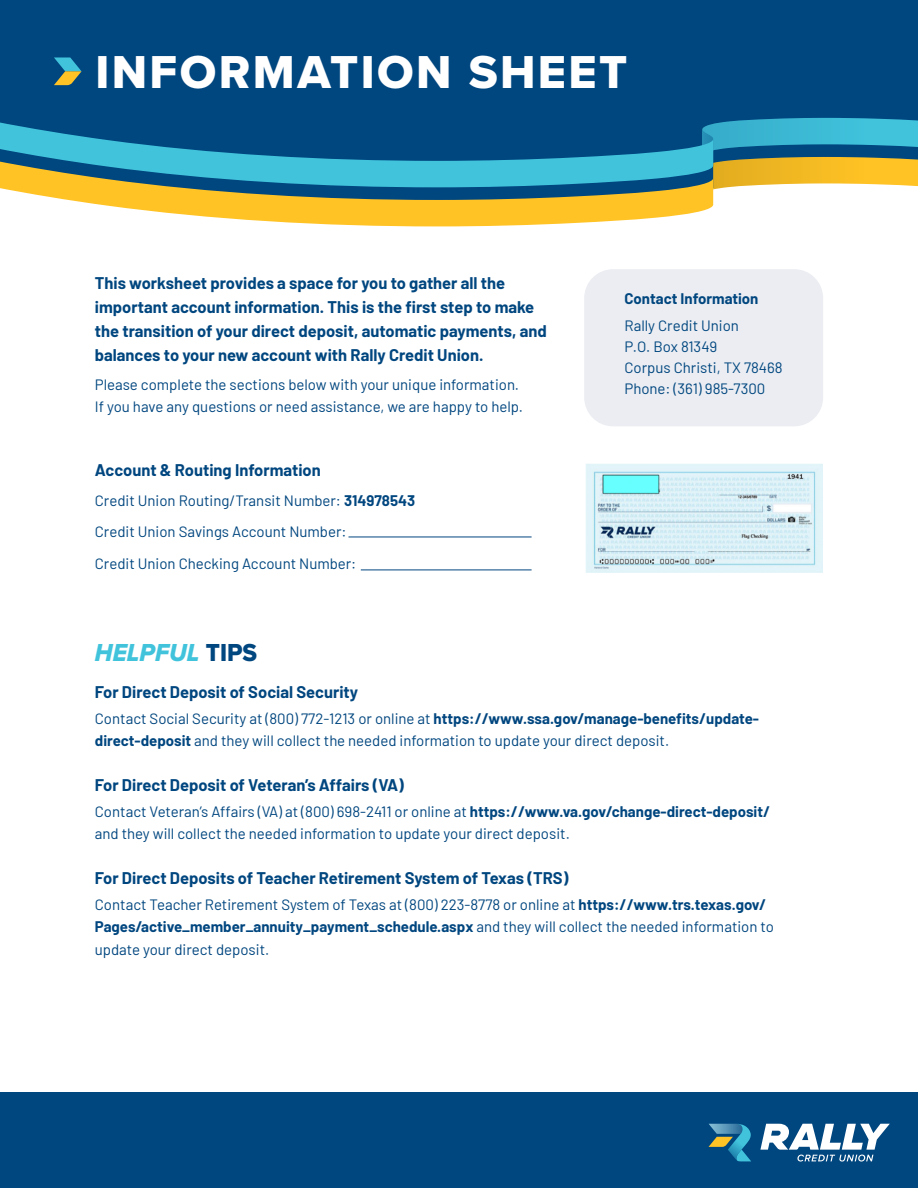
<style>
.page{position:relative;width:918px;height:1188px;background:#fff}
.page>*{position:absolute;margin:0;border:0;box-sizing:border-box;transform-origin:0 0}
.t1{font:47.85px "Proxima Nova Extrabld";letter-spacing:.05em;color:#fff}
.t2{font:25.5px "Proxima Nova Extrabld It";color:#41c3dc;scale:.94 1}
.t3{font:700 16.5px/24px "Barlow";color:#00467f}
.t4{font:15px/22.5px "Barlow";color:#00467f}
.t5{font:700 15px "Barlow";color:#00467f}
.s1{font-weight:700}
.s2{font-family:"Proxima Nova Extrabld";color:#00467f}
</style>
<div class="page">
<div style="left:0;top:0;width:918px;height:121px;background:#00467f"></div>
<svg style="left:0;top:187px;width:702px;height:39px;fill:#ffc325"></svg>
<svg style="left:0;top:121px;width:702px;height:66px;background:#257da0"></svg>
<svg style="left:702px;top:118px;width:216px;height:93px"></svg>
<svg style="left:54px;top:57px;width:28px;height:28px"></svg>
<div style="left:584px;top:269px;width:239px;height:157px;background:#ebedf2;border-radius:29px"></div>
<img style="left:586px;top:464px;width:236px;height:109px">
<hr style="left:349px;top:537px;width:183px;height:1px;background:#00467f">
<hr style="left:361px;top:570px;width:171px;height:1px;background:#00467f">
<div style="left:0;top:1093px;width:918px;height:95px;background:#00467f"></div>
<svg style="left:709px;top:1124px;width:42px;height:37px"></svg>
<svg style="left:760px;top:1124px;width:130px;height:38px"></svg>
<h1 class="t1" style="left:95px;top:36px;width:533px">INFORMATION SHEET</h1>
<p class="t3" style="left:95px;top:270px;width:454px">This worksheet provides a space for you to gather all the important account information. This is the first step to make the transition of your direct deposit, automatic payments, and balances to your new account with Rally Credit Union.</p>
<p class="t4" style="left:95px;top:372px;width:430px">Please complete the sections below with your unique information.<br>If you have any questions or need assistance, we are happy to help.</p>
<p class="t3" style="left:95px;top:457px;width:227px">Account &amp; Routing Information</p>
<p class="t4" style="left:95px;top:488px;width:322px">Credit Union Routing/Transit Number: <span class="s1">314978543</span></p>
<p class="t4" style="left:95px;top:514px;width:263px;line-height:32px">Credit Union Savings Account Number:<br>Credit Union Checking Account Number:</p>
<p class="t5" style="left:625px;top:288px;width:135px">Contact Information</p>
<p class="t4" style="left:625px;top:314px;width:160px;line-height:21px">Rally Credit Union<br>P.O. Box 81349<br>Corpus Christi, TX 78468<br>Phone: (361) 985-7300</p>
<h2 class="t2" style="left:95px;top:633px;width:174px">HELPFUL <span class="s2">TIPS</span></h2>
<p class="t3" style="left:95px;top:679px;width:265px">For Direct Deposit of Social Security</p>
<p class="t4" style="left:95px;top:706px;width:666px">Contact Social Security at (800) 772-1213 or online at <span class="s1">https://www.ssa.gov/manage-benefits/update&shy;direct-deposit</span> and they will collect the needed information to update your direct deposit.</p>
<p class="t3" style="left:95px;top:772px;width:311px">For Direct Deposit of Veteran’s Affairs (VA)</p>
<p class="t4" style="left:95px;top:799px;width:677px">Contact Veteran’s Affairs (VA) at (800) 698-2411 or online at <span class="s1">https://www.va.gov/change-direct-deposit/ </span>and they will collect the needed information to update your direct deposit.</p>
<p class="t3" style="left:95px;top:865px;width:475px">For Direct Deposits of Teacher Retirement System of Texas (TRS)</p>
<p class="t4" style="left:95px;top:892px;width:681px">Contact Teacher Retirement System of Texas at (800) 223-8778 or online at <span class="s1">https://www.trs.texas.gov/<br>Pages/active_member_annuity_payment_schedule.aspx</span> and they will collect the needed information to update your direct deposit.</p>
</div>
